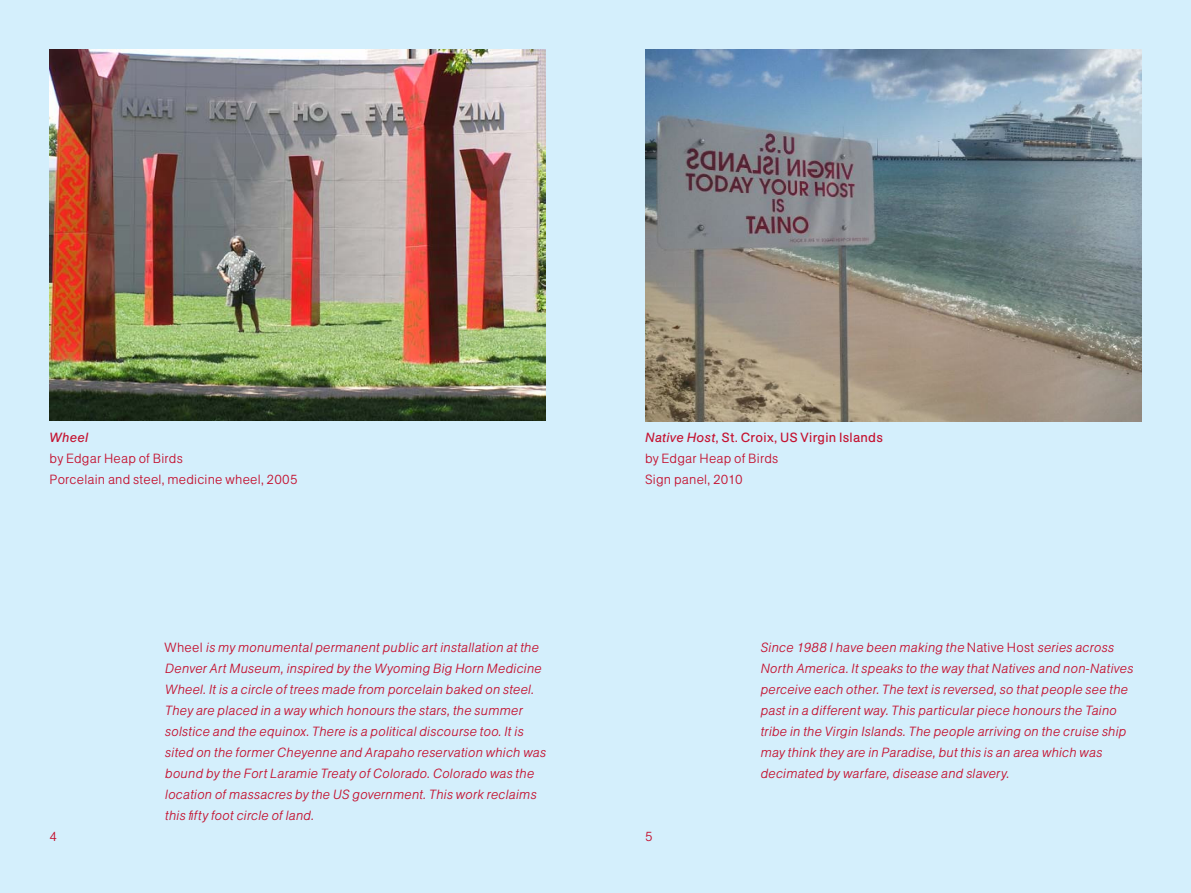
<style>
.page{position:relative;width:1191px;height:893px;background:#d4effc}
.page>*{position:absolute;margin:0;border:0;box-sizing:border-box;transform-origin:0 0}
.t1{font:14px/21px "AG Buch Lgt Itl";letter-spacing:.01em;color:#c41230}
.t2{font:14px/21px "AG Buch Lgt";letter-spacing:.015em;color:#c41230}
.t3{font:14px "AG Buch Rgl";letter-spacing:.02em;color:#c41230}
.t4{font:14px "AG Buch Itl";letter-spacing:.015em;color:#c41230}
.s1{font-family:"AG Buch Itl"}
.s2{font-family:"AG Buch Lgt"}
</style>
<div class="page">
<img style="left:50px;top:50px;width:496px;height:371px">
<img style="left:645px;top:50px;width:496px;height:372px">
<p class="t4" style="left:50px;top:428px;width:40px">Wheel</p>
<p class="t2" style="left:50px;top:449px;width:249px">by Edgar Heap of Birds<br>Porcelain and steel, medicine wheel, 2005</p>
<p class="t3" style="left:645px;top:428px;width:239px"><span class="s1">Native Host</span>, St. Croix, US Virgin Islands</p>
<p class="t2" style="left:645px;top:449px;width:135px">by Edgar Heap of Birds<br>Sign panel, 2010</p>
<p class="t1" style="left:165px;top:638px;width:382px"><span class="s2">Wheel</span> is my monumental permanent public art installation at the Denver Art Museum, inspired by the Wyoming Big Horn Medicine Wheel. It is a circle of trees made from porcelain baked on steel.<br>They are placed in a way which honours the stars, the summer solstice and the equinox. There is a political discourse too. It is sited on the former Cheyenne and Arapaho reservation which was bound by the Fort Laramie Treaty of Colorado. Colorado was the location of massacres by the US government. This work reclaims this fifty foot circle of land.</p>
<p class="t1" style="left:760px;top:638px;width:374px">Since 1988 I have been making the <span class="s2">Native Host</span> series across North America. It speaks to the way that Natives and non-Natives perceive each other. The text is reversed, so that people see the past in a different way. This particular piece honours the Taino tribe in the Virgin Islands. The people arriving on the cruise ship may think they are in Paradise, but this is an area which was decimated by warfare, disease and slavery.</p>
<p class="t2" style="left:50px;top:827px;width:9px">4</p>
<p class="t2" style="left:645px;top:827px;width:9px">5</p>
</div>
